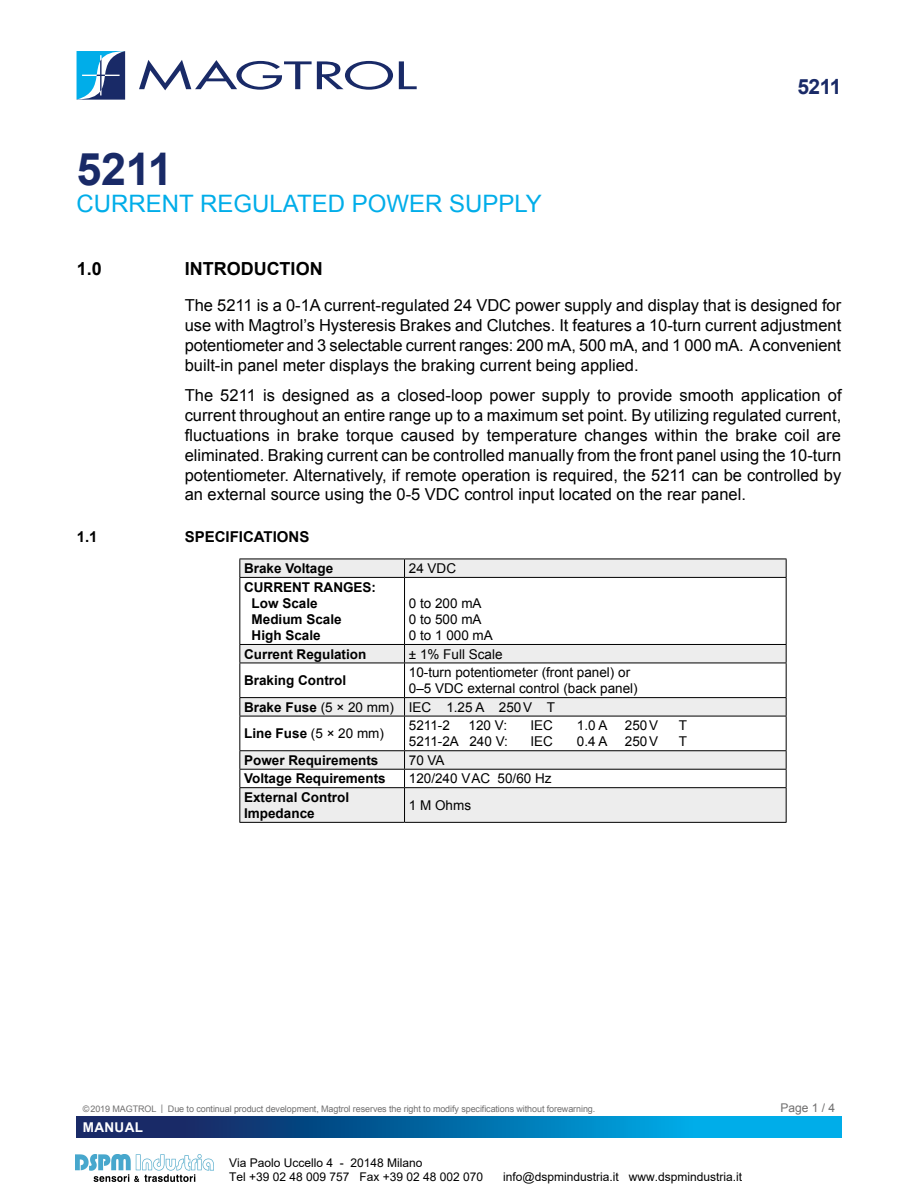
<style>
.page{position:relative;width:918px;height:1188px;background:#fff}
.page>*{position:absolute;margin:0;border:0;box-sizing:border-box;transform-origin:0 0}
.t1{font:700 45px "Arial";color:#192a67}
.t2{font:24px "Arial";color:#00ade9}
.t3{font:700 21px "Arial";color:#192a67}
.t4{font:700 18px "Arial";color:#000}
.t5{font:16.5px/19.8px "Arial";color:#000;text-align:justify}
.t6{font:700 15px "Arial";color:#000}
.t7{font:700 15px "Arial";color:#000}
.t8{font:13.5px/16.2px "Arial";color:#000}
.t9{font:700 13.5px/16.2px "Arial";color:#000}
.t10{font:700 13.5px "Arial";letter-spacing:.025em;color:#fff}
.t11{font:12px/14.4px "Arial";color:#000}
.t12{font:12px "Arial";color:#706f6f}
.t13{font:9px "Arial";letter-spacing:-.01em;color:#706f6f}
.s1{font-style:inherit}
.s2{font-weight:700}
</style>
<div class="page">
<svg style="left:77px;top:1116px;width:764px;height:21px;background:#066ca8"></svg>
<svg style="left:139px;top:60px;width:254px;height:30px"></svg>
<svg style="left:399px;top:61px;width:18px;height:28px"></svg>
<svg style="left:77px;top:51px;width:48px;height:49px;background:#3a85b6"></svg>
<svg style="left:240px;top:560px;width:546px;height:262px"></svg>
<hr style="left:239px;top:559px;width:166px;height:1px;background:#000">
<svg style="left:239px;top:559px;width:1px;height:18px"></svg>
<hr style="left:405px;top:559px;width:382px;height:1px;background:#000">
<svg style="left:404px;top:559px;width:1px;height:18px"></svg>
<svg style="left:786px;top:559px;width:1px;height:18px"></svg>
<hr style="left:239px;top:577px;width:166px;height:1px;background:#000">
<hr style="left:239px;top:578px;width:1px;height:66px;background:#000">
<hr style="left:405px;top:577px;width:382px;height:1px;background:#000">
<hr style="left:404px;top:578px;width:1px;height:66px;background:#000">
<hr style="left:786px;top:578px;width:1px;height:66px;background:#000">
<hr style="left:239px;top:644px;width:166px;height:1px;background:#000">
<svg style="left:239px;top:645px;width:1px;height:18px"></svg>
<hr style="left:405px;top:644px;width:382px;height:1px;background:#000">
<svg style="left:404px;top:645px;width:1px;height:18px"></svg>
<svg style="left:786px;top:645px;width:1px;height:18px"></svg>
<hr style="left:239px;top:663px;width:166px;height:1px;background:#000">
<hr style="left:239px;top:663px;width:1px;height:34px;background:#000">
<hr style="left:405px;top:663px;width:382px;height:1px;background:#000">
<hr style="left:404px;top:663px;width:1px;height:34px;background:#000">
<hr style="left:786px;top:663px;width:1px;height:34px;background:#000">
<hr style="left:239px;top:697px;width:166px;height:1px;background:#000">
<svg style="left:239px;top:698px;width:1px;height:18px"></svg>
<hr style="left:405px;top:697px;width:382px;height:1px;background:#000">
<svg style="left:404px;top:698px;width:1px;height:18px"></svg>
<svg style="left:786px;top:698px;width:1px;height:18px"></svg>
<hr style="left:239px;top:716px;width:166px;height:1px;background:#000">
<hr style="left:239px;top:716px;width:1px;height:34px;background:#000">
<hr style="left:405px;top:716px;width:382px;height:1px;background:#000">
<hr style="left:404px;top:716px;width:1px;height:34px;background:#000">
<hr style="left:786px;top:716px;width:1px;height:34px;background:#000">
<hr style="left:239px;top:750px;width:166px;height:1px;background:#000">
<hr style="left:405px;top:750px;width:382px;height:1px;background:#000">
<hr style="left:239px;top:769px;width:166px;height:1px;background:#000">
<svg style="left:239px;top:751px;width:1px;height:36px"></svg>
<hr style="left:405px;top:769px;width:382px;height:1px;background:#000">
<svg style="left:404px;top:751px;width:1px;height:36px"></svg>
<svg style="left:786px;top:751px;width:1px;height:36px"></svg>
<hr style="left:239px;top:787px;width:166px;height:1px;background:#000">
<hr style="left:239px;top:788px;width:1px;height:34px;background:#000">
<hr style="left:405px;top:787px;width:382px;height:1px;background:#000">
<hr style="left:404px;top:788px;width:1px;height:34px;background:#000">
<hr style="left:786px;top:788px;width:1px;height:34px;background:#000">
<hr style="left:239px;top:822px;width:166px;height:1px;background:#000">
<hr style="left:405px;top:822px;width:382px;height:1px;background:#000">
<img style="left:76px;top:1155px;width:137px;height:26px">
<h1 class="t1" style="left:77px;top:139px;width:98px">5211</h1>
<h2 class="t2" style="left:77px;top:188px;width:467px">CURRENT REGULATED POWER SUPPLY</h2>
<p class="t3" style="left:797px;top:73px;width:45px">5211</p>
<p class="t4" style="left:77px;top:257px;width:27px">1.0</p>
<p class="t4" style="left:185px;top:257px;width:139px">INTRODUCTION</p>
<p class="t5" style="left:185px;top:296px;width:658px">The 5211 is a 0-1A current-regulated 24 VDC power supply and display that is designed for use with Magtrol’s Hysteresis Brakes and Clutches. It features a 10-turn current adjustment potentiometer and 3 selectable current ranges: 200 mA, 500 mA, and 1 000 mA. A convenient built-in panel meter displays the braking current being applied.</p>
<p class="t5" style="left:185px;top:386px;width:658px">The 5211 is designed as a closed-loop power supply to provide smooth application of current throughout an entire range up to a maximum set point. By utilizing regulated current, fluctuations in brake torque caused by temperature changes within the brake coil are eliminated. Braking current can be controlled manually from the front panel using the 10-turn potentiometer. Alternatively, if remote operation is required, the 5211 can be controlled by an external source using the 0-5 VDC control input located on the rear panel.</p>
<p class="t7" style="left:77px;top:526px;width:22px">1.1</p>
<p class="t6" style="left:185px;top:526px;width:126px"><span class="s1">S</span>PECIFICATIONS</p>
<p class="t9" style="left:244px;top:561px;width:91px">Brake Voltage</p>
<p class="t8" style="left:409px;top:560px;width:49px">24 VDC</p>
<p class="t9" style="left:252px;top:579px;width:126px;text-indent:-8px">CURRENT RANGES:<br>Low Scale<br>Medium Scale<br>High Scale</p>
<p class="t8" style="left:409px;top:595px;width:86px">0 to 200 mA<br>0 to 500 mA<br>0 to 1 000 mA</p>
<p class="t9" style="left:244px;top:646px;width:124px">Current Regulation</p>
<p class="t8" style="left:409px;top:646px;width:95px">± 1% Full Scale</p>
<p class="t9" style="left:244px;top:673px;width:104px">Braking Control</p>
<p class="t8" style="left:409px;top:664px;width:230px">10-turn potentiometer (front panel) or<br>0–5 VDC external control (back panel)</p>
<p class="t8" style="left:244px;top:694px;width:312px;line-height:26.5px"><span class="s2">Brake Fuse</span> (5 × 20 mm) IEC 1.25 A 250V T<br><span class="s2">Line Fuse</span> (5 × 20 mm)</p>
<p class="t8" style="left:409px;top:718px;width:43px">5211-2</p>
<p class="t8" style="left:469px;top:718px;width:40px">120 V:</p>
<p class="t8" style="left:530px;top:718px;width:24px">IEC</p>
<p class="t8" style="left:577px;top:718px;width:32px">1.0 A</p>
<p class="t8" style="left:625px;top:718px;width:35px">250V</p>
<p class="t8" style="left:679px;top:718px;width:10px">T</p>
<p class="t8" style="left:409px;top:734px;width:101px">5211-2A 240 V:</p>
<p class="t8" style="left:530px;top:734px;width:24px">IEC</p>
<p class="t8" style="left:577px;top:734px;width:32px">0.4 A</p>
<p class="t8" style="left:625px;top:734px;width:35px">250V</p>
<p class="t8" style="left:679px;top:734px;width:10px">T</p>
<p class="t9" style="left:244px;top:752px;width:136px">Power Requirements</p>
<p class="t8" style="left:409px;top:752px;width:37px">70 VA</p>
<p class="t9" style="left:244px;top:771px;width:143px">Voltage Requirements</p>
<p class="t8" style="left:409px;top:771px;width:144px">120/240 VAC 50/60 Hz</p>
<p class="t9" style="left:244px;top:789px;width:107px">External Control<br>Impedance</p>
<p class="t8" style="left:409px;top:797px;width:64px">1 M Ohms</p>
<p class="t13" style="left:83px;top:1103px;width:514px">©2019 MAGTROL | Due to continual product development, Magtrol reserves the right to modify specifications without forewarning.</p>
<p class="t12" style="left:780px;top:1100px;width:56px">Page 1 / 4</p>
<p class="t10" style="left:83px;top:1118px;width:62px">MANUAL</p>
<p class="t11" style="left:229px;top:1155px;width:256px">Via Paolo Uccello 4 - 20148 Milano<br>Tel +39 02 48 009 757 Fax +39 02 48 002 070</p>
<p class="t11" style="left:503px;top:1170px;width:240px">info@dspmindustria.it www.dspmindustria.it</p>
</div>
